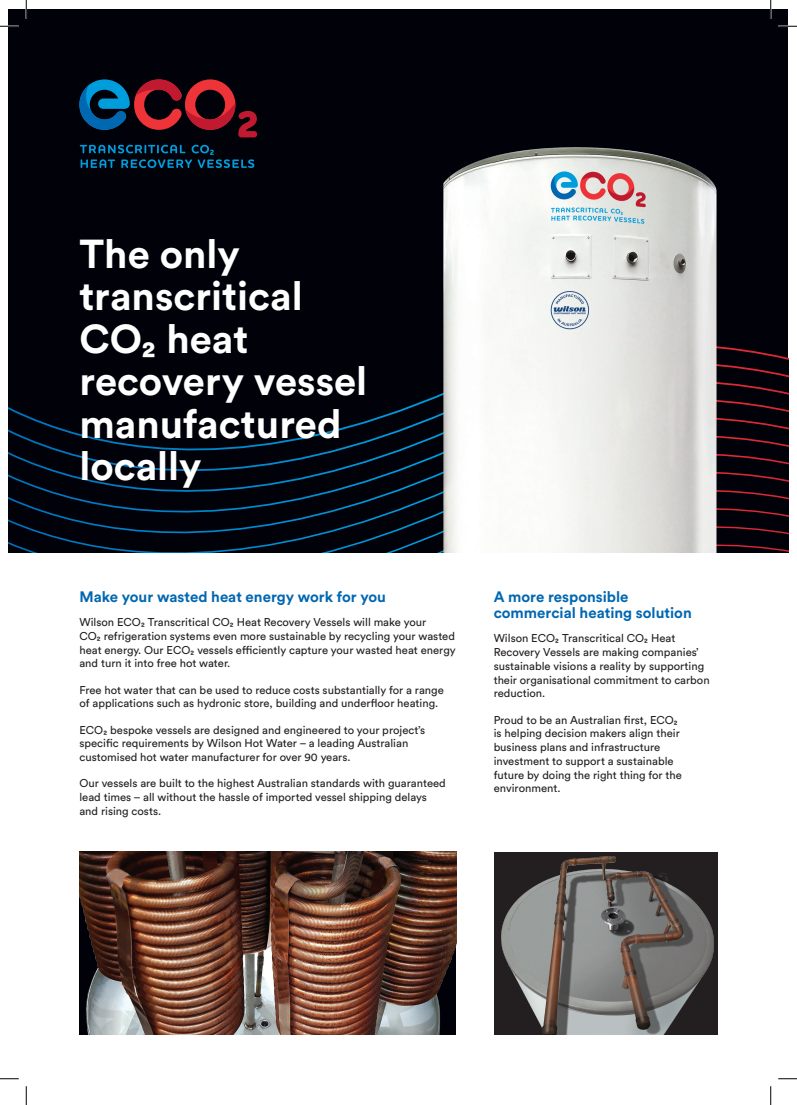
<style>
.page{position:relative;width:797px;height:1105px;background:#fff}
.page>*{position:absolute;margin:0;border:0;box-sizing:border-box;transform-origin:0 0}
.t1{font:700 40px/42.5px "Circular Std";color:#fff}
.t2{font:700 15px/16.2px "Circular Std";color:#0067b1}
.t3{font:11.25px/13.8px "Circular Std";color:#231f20}
</style>
<div class="page">
<div style="left:9px;top:9px;width:778px;height:543px;background:#000109"></div>
<svg style="left:9px;top:421px;width:779px;height:17px"></svg>
<svg style="left:9px;top:438px;width:779px;height:16px"></svg>
<svg style="left:9px;top:454px;width:779px;height:17px"></svg>
<svg style="left:9px;top:471px;width:779px;height:17px"></svg>
<svg style="left:9px;top:488px;width:779px;height:17px"></svg>
<svg style="left:9px;top:505px;width:779px;height:16px"></svg>
<svg style="left:9px;top:521px;width:779px;height:31px"></svg>
<img style="left:435px;top:147px;width:298px;height:405px">
<svg style="left:80px;top:145px;width:174px;height:23px"></svg>
<svg style="left:79px;top:79px;width:178px;height:58px"></svg>
<img style="left:79px;top:852px;width:377px;height:182px">
<img style="left:494px;top:852px;width:223px;height:182px">
<svg style="left:0;top:25px;width:19px;height:2px"></svg>
<svg style="left:778px;top:25px;width:19px;height:2px"></svg>
<svg style="left:0;top:1078px;width:19px;height:1px"></svg>
<svg style="left:778px;top:1078px;width:19px;height:1px"></svg>
<svg style="left:25px;top:0;width:2px;height:19px"></svg>
<svg style="left:25px;top:1086px;width:2px;height:19px"></svg>
<svg style="left:770px;top:0;width:1px;height:19px"></svg>
<svg style="left:770px;top:1086px;width:1px;height:19px"></svg>
<h1 class="t1" style="left:79px;top:232px;width:289px">The only transcritical<br>CO₂ heat recovery vessel manufactured locally</h1>
<h2 class="t2" style="left:79px;top:588px;width:308px">Make your wasted heat energy work for you</h2>
<p class="t3" style="left:79px;top:615px;width:378px">Wilson ECO₂ Transcritical CO₂ Heat Recovery Vessels will make your<br>CO₂ refrigeration systems even more sustainable by recycling your wasted heat energy. Our ECO₂ vessels efficiently capture your wasted heat energy and turn it into free hot water.</p>
<p class="t3" style="left:79px;top:683px;width:366px">Free hot water that can be used to reduce costs substantially for a range of applications such as hydronic store, building and underfloor heating.</p>
<p class="t3" style="left:79px;top:722px;width:347px">ECO₂ bespoke vessels are designed and engineered to your project’s specific requirements by Wilson Hot Water – a leading Australian customised hot water manufacturer for over 90 years.</p>
<p class="t3" style="left:79px;top:776px;width:368px">Our vessels are built to the highest Australian standards with guaranteed lead times – all without the hassle of imported vessel shipping delays and rising costs.</p>
<h2 class="t2" style="left:493px;top:588px;width:200px">A more responsible commercial heating solution</h2>
<p class="t3" style="left:493px;top:631px;width:217px">Wilson ECO₂ Transcritical CO₂ Heat Recovery Vessels are making companies’ sustainable visions a reality by supporting their organisational commitment to carbon reduction.</p>
<p class="t3" style="left:493px;top:713px;width:190px">Proud to be an Australian first, ECO₂ is helping decision makers align their business plans and infrastructure investment to support a sustainable future by doing the right thing for the environment.</p>
</div>
